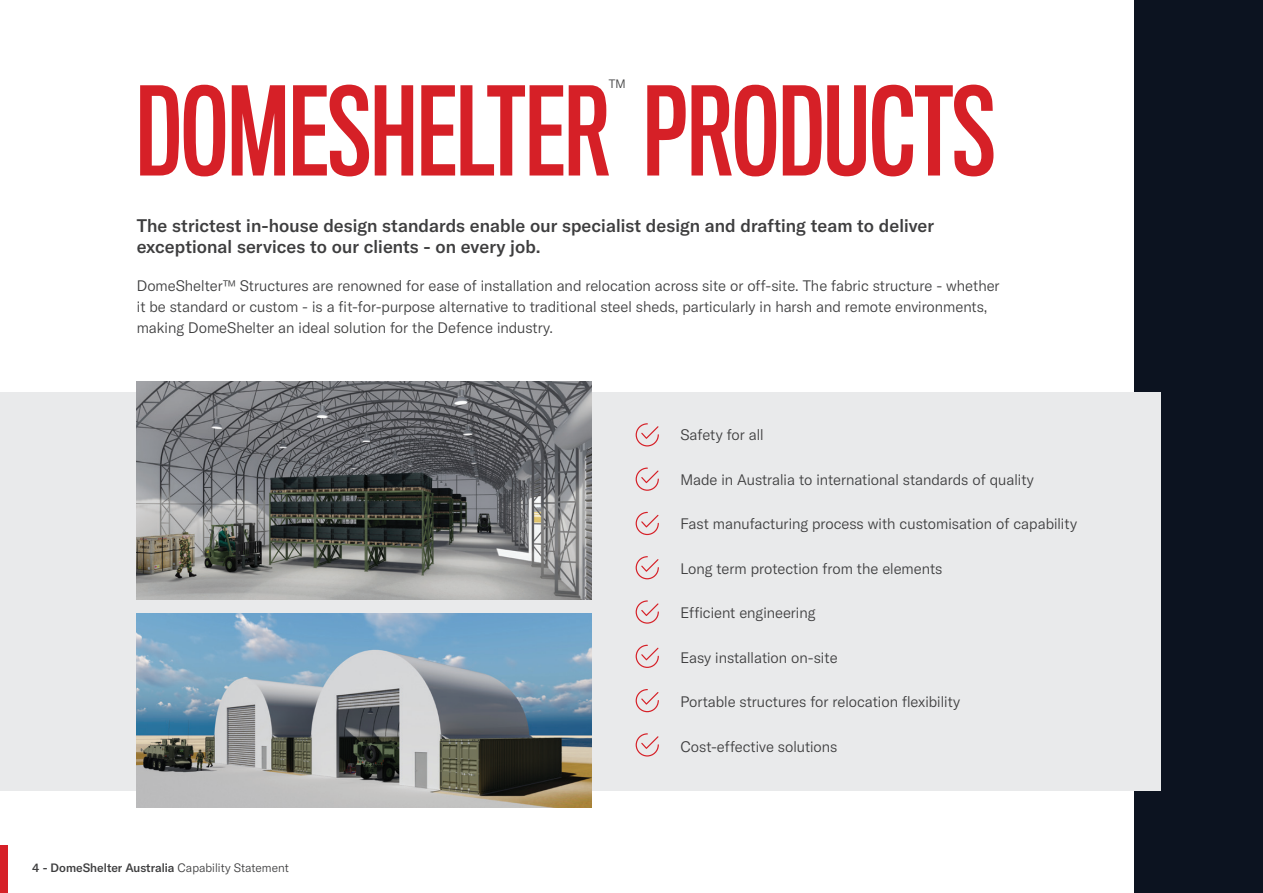
<style>
.page{position:relative;width:1263px;height:893px;background:#fff}
.page>*{position:absolute;margin:0;border:0;box-sizing:border-box;transform-origin:0 0}
.t1{font:113.1px "Titling Gothic FB Comp Standard";color:#d62027}
.Subheading{font:500 18px/21px "GT America";letter-spacing:.005em;color:#3e3e3f}
.t2{font:300 15px/21px "GT America";color:#3e3e3f}
.t3{font:500 12px "GT America";color:#3e3e3f}
.t4{font:300 12px "GT America";color:#3e3e3f}
.s1{font-weight:300}
</style>
<div class="page">
<div style="left:0;top:845px;width:8px;height:48px;background:#d62027"></div>
<div style="left:1134px;top:0;width:129px;height:893px;background:#0c1320"></div>
<div style="left:0;top:392px;width:1161px;height:399px;background:#e9eaeb"></div>
<img style="left:137px;top:382px;width:454px;height:218px">
<img style="left:137px;top:613px;width:454px;height:195px">
<svg style="left:636px;top:423px;width:23px;height:23px"></svg>
<svg style="left:636px;top:468px;width:23px;height:23px"></svg>
<svg style="left:636px;top:512px;width:23px;height:23px"></svg>
<svg style="left:636px;top:556px;width:23px;height:23px"></svg>
<svg style="left:636px;top:600px;width:23px;height:24px"></svg>
<svg style="left:636px;top:645px;width:23px;height:23px"></svg>
<svg style="left:636px;top:689px;width:23px;height:23px"></svg>
<svg style="left:636px;top:733px;width:23px;height:23px"></svg>
<p class="t4" style="left:609px;top:77px;width:18px">TM</p>
<p class="t1" style="left:136px;top:67px;width:860px">DOMESHELTER PRODUCTS</p>
<p class="Subheading" style="left:137px;top:215px;width:799px">The strictest in-house design standards enable our specialist design and drafting team to deliver exceptional services to our clients - on every job.</p>
<p class="t2" style="left:137px;top:275px;width:864px">DomeShelter™ Structures are renowned for ease of installation and relocation across site or off-site. The fabric structure - whether it be standard or custom - is a fit-for-purpose alternative to traditional steel sheds, particularly in harsh and remote environments, making DomeShelter an ideal solution for the Defence industry.</p>
<p class="t3" style="left:32px;top:861px;width:258px">4 - DomeShelter Australia <span class="s1">Capability Statement</span></p>
<p class="t2" style="left:680px;top:425px;width:85px">Safety for all</p>
<p class="t2" style="left:680px;top:469px;width:355px">Made in Australia to international standards of quality</p>
<p class="t2" style="left:680px;top:514px;width:398px">Fast manufacturing process with customisation of capability</p>
<p class="t2" style="left:680px;top:558px;width:263px">Long term protection from the elements</p>
<p class="t2" style="left:680px;top:602px;width:136px">Efficient engineering</p>
<p class="t2" style="left:680px;top:647px;width:159px">Easy installation on-site</p>
<p class="t2" style="left:680px;top:691px;width:281px">Portable structures for relocation flexibility</p>
<p class="t2" style="left:680px;top:736px;width:159px">Cost-effective solutions</p>
</div>
